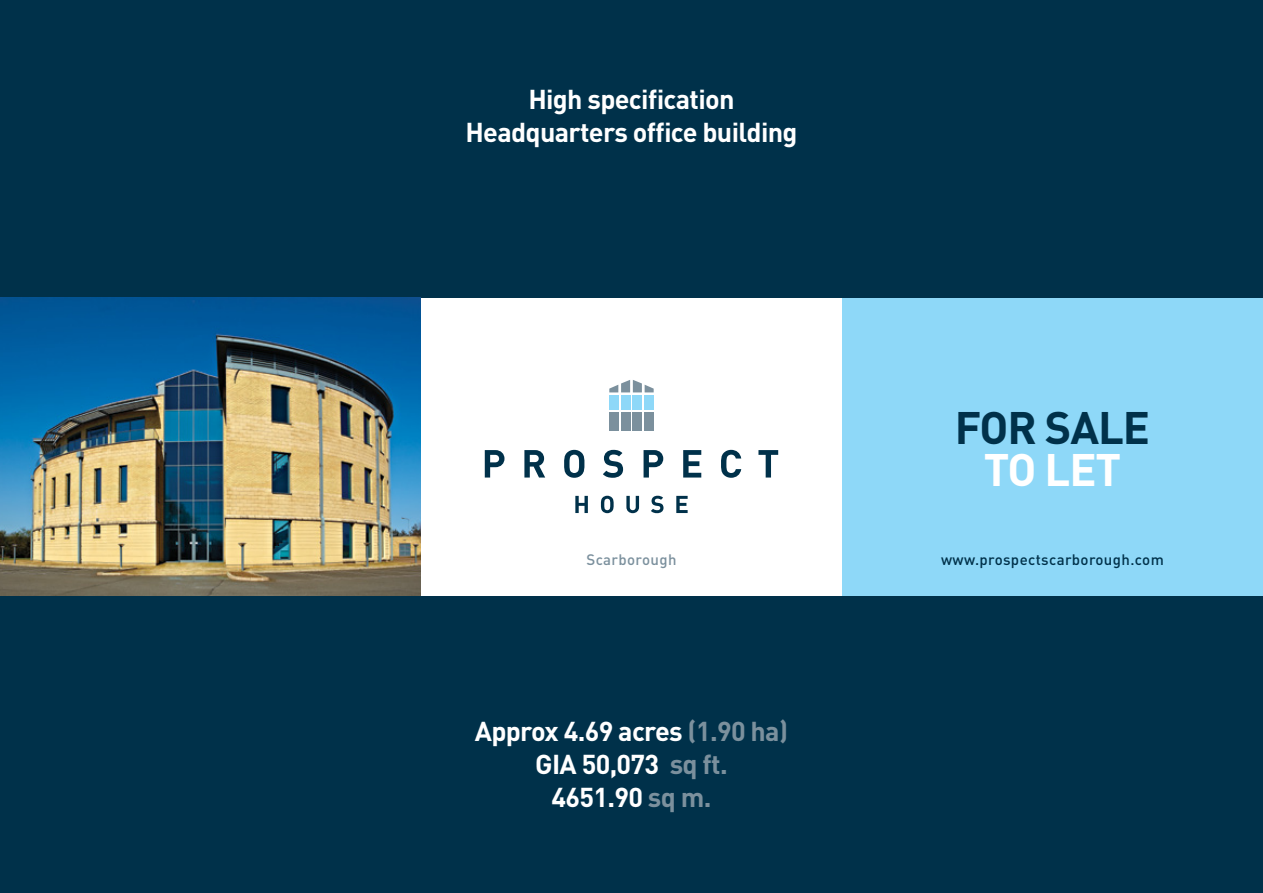
<style>
.page{position:relative;width:1263px;height:893px;background:#00314a}
.page>*{position:absolute;margin:0;border:0;box-sizing:border-box;transform-origin:0 0}
.t1{font:700 45px "DIN";letter-spacing:-.025em;color:#00314a}
.t2{font:700 45px "DIN";color:#fff}
.t3{font:700 27px/33px "DIN";letter-spacing:-.025em;color:#fff;text-align:center}
.t4{font:500 15px "DIN";letter-spacing:.025em;color:#00314a}
.t5{font:500 15px "DIN";letter-spacing:.025em;color:#7b909d}
.s1{color:#7b909d}
</style>
<div class="page">
<img style="left:0;top:298px;width:421px;height:297px">
<div style="left:842px;top:298px;width:421px;height:297px;background:#8ed8f8"></div>
<div style="left:421px;top:298px;width:421px;height:297px;background:#fff"></div>
<svg style="left:485px;top:450px;width:19px;height:28px"></svg>
<svg style="left:524px;top:450px;width:21px;height:28px"></svg>
<svg style="left:564px;top:450px;width:20px;height:28px"></svg>
<svg style="left:603px;top:450px;width:20px;height:28px"></svg>
<svg style="left:643px;top:450px;width:20px;height:28px"></svg>
<svg style="left:683px;top:450px;width:18px;height:28px"></svg>
<svg style="left:721px;top:450px;width:20px;height:28px"></svg>
<svg style="left:758px;top:450px;width:20px;height:28px"></svg>
<svg style="left:575px;top:496px;width:13px;height:17px"></svg>
<svg style="left:601px;top:496px;width:13px;height:17px"></svg>
<svg style="left:626px;top:496px;width:13px;height:17px"></svg>
<svg style="left:651px;top:496px;width:12px;height:17px"></svg>
<svg style="left:676px;top:496px;width:12px;height:17px"></svg>
<div style="left:609px;top:412px;width:9px;height:19px;background:#7b909d"></div>
<div style="left:621px;top:412px;width:9px;height:19px;background:#7b909d"></div>
<div style="left:633px;top:412px;width:9px;height:19px;background:#7b909d"></div>
<div style="left:645px;top:412px;width:9px;height:19px;background:#7b909d"></div>
<div style="left:609px;top:395px;width:9px;height:15px;background:#8ed8f8"></div>
<div style="left:621px;top:395px;width:9px;height:15px;background:#8ed8f8"></div>
<div style="left:633px;top:395px;width:9px;height:15px;background:#8ed8f8"></div>
<div style="left:645px;top:395px;width:9px;height:15px;background:#8ed8f8"></div>
<svg style="left:609px;top:380px;width:45px;height:12px"></svg>
<p class="t3" style="left:465px;top:81px;width:334px">High specification<br>Headquarters office building</p>
<h1 class="t1" style="left:955px;top:398px;width:197px">FOR SALE</h1>
<h1 class="t2" style="left:984px;top:440px;width:139px">TO LET</h1>
<p class="t5" style="left:586px;top:550px;width:92px">Scarborough</p>
<p class="t4" style="left:941px;top:550px;width:224px">www.prospectscarborough.com</p>
<p class="t3" style="left:475px;top:713px;width:315px">Approx 4.69 acres <span class="s1">(1.90 ha)<br></span>GIA 50,073 <span class="s1">sq ft.<br></span>4651.90 <span class="s1">sq m.</span></p>
</div>
